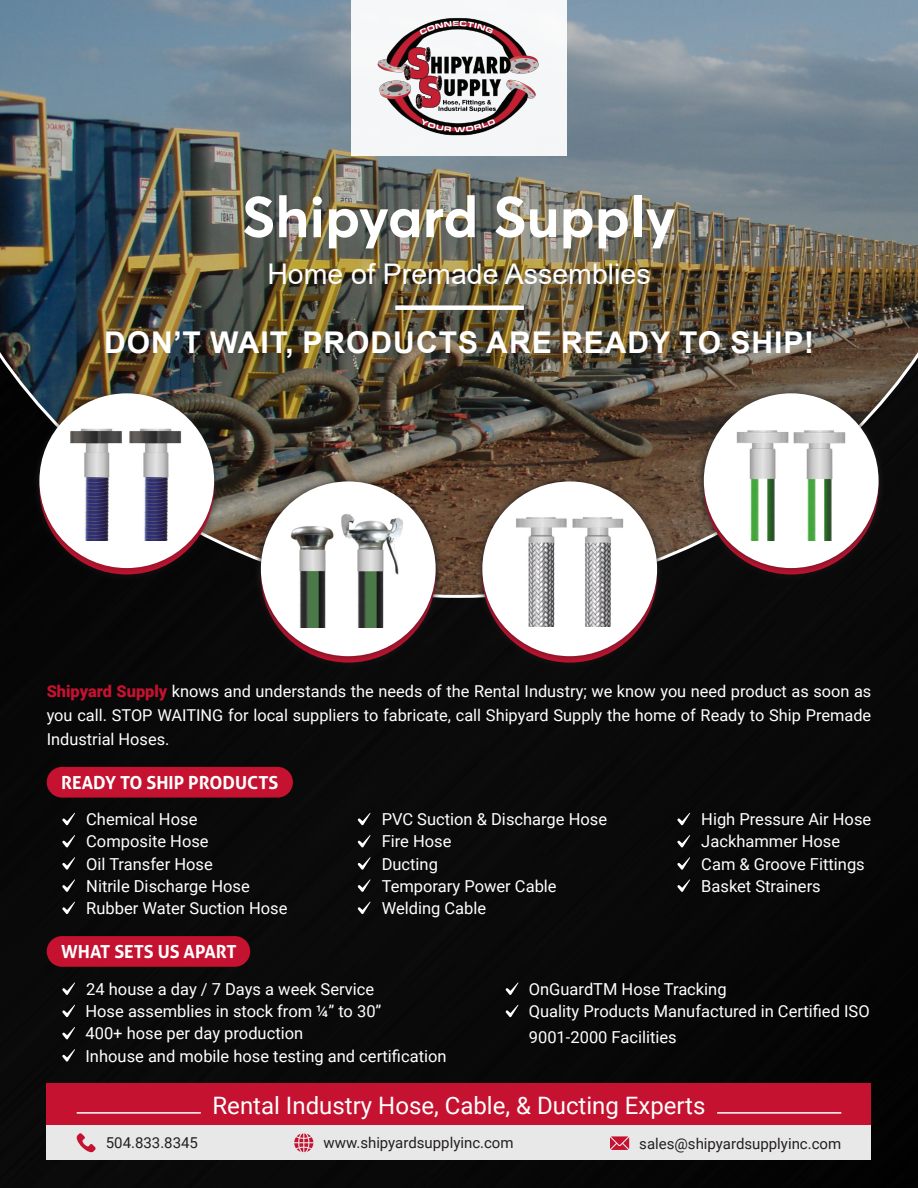
<style>
.page{position:relative;width:918px;height:1188px;background:#fff}
.page>*{position:absolute;margin:0;border:0;box-sizing:border-box;transform-origin:0 0}
.t1{font:700 57px "Averta";color:#fff}
.t2{font:700 30px "Arial";letter-spacing:.035em;color:#fff}
.t3{font:28.5px "Arial";color:#fff}
.t4{font:24px "Roboto";color:#fff}
.t5{font:700 18px "Aller";color:#fff}
.t6{font:16.5px/25.5px "Roboto";color:#fff}
.t7{font:16.35px/24px "Roboto";color:#fff;text-align:justify}
.t8{font:15px "Roboto";color:#231f20}
.s1{font-weight:900;color:#c41230}
</style>
<div class="page">
<div style="left:0;top:257px;width:918px;height:931px;background:#0a0a0a"></div>
<img style="left:0;top:0;width:918px;height:598px">
<div style="left:351px;top:0;width:216px;height:155px;background:#f5f7f7"></div>
<img style="left:377px;top:18px;width:162px;height:118px">
<div style="left:253px;top:474px;width:190px;height:190px;background:#231f20;opacity:.75"></div>
<div style="left:261px;top:481px;width:175px;height:175px;background:#fff;border-radius:50%"></div>
<img style="left:290px;top:513px;width:113px;height:114px">
<div style="left:475px;top:474px;width:190px;height:190px;background:#231f20;opacity:.75"></div>
<div style="left:482px;top:481px;width:175px;height:175px;background:#fff;border-radius:50%"></div>
<img style="left:516px;top:517px;width:108px;height:109px">
<div style="left:696px;top:392px;width:190px;height:190px;background:#0a0a0a"></div>
<div style="left:696px;top:385px;width:190px;height:191px;background:#231f20;opacity:.75"></div>
<div style="left:704px;top:393px;width:175px;height:175px;background:#fff;border-radius:50%"></div>
<img style="left:736px;top:430px;width:110px;height:111px">
<div style="left:32px;top:392px;width:190px;height:190px;background:#070707"></div>
<div style="left:32px;top:385px;width:190px;height:191px;background:#231f20;opacity:.54"></div>
<div style="left:39px;top:393px;width:175px;height:175px;background:#fff;border-radius:50%"></div>
<img style="left:70px;top:428px;width:112px;height:112px">
<div style="left:395px;top:305px;width:129px;height:5px;background:#fff"></div>
<div style="left:47px;top:936px;width:203px;height:31px;background:#c41230;border-radius:15px"></div>
<svg style="left:62px;top:983px;width:13px;height:12px"></svg>
<svg style="left:62px;top:1005px;width:13px;height:12px"></svg>
<svg style="left:62px;top:1027px;width:13px;height:12px"></svg>
<svg style="left:62px;top:1049px;width:13px;height:13px"></svg>
<svg style="left:506px;top:983px;width:12px;height:12px"></svg>
<svg style="left:506px;top:1005px;width:12px;height:12px"></svg>
<div style="left:47px;top:767px;width:246px;height:31px;background:#c41230;border-radius:15px"></div>
<svg style="left:62px;top:813px;width:13px;height:12px"></svg>
<svg style="left:62px;top:835px;width:13px;height:12px"></svg>
<svg style="left:62px;top:857px;width:13px;height:13px"></svg>
<svg style="left:62px;top:879px;width:13px;height:13px"></svg>
<svg style="left:62px;top:902px;width:13px;height:12px"></svg>
<svg style="left:358px;top:813px;width:13px;height:12px"></svg>
<svg style="left:358px;top:835px;width:13px;height:12px"></svg>
<svg style="left:358px;top:857px;width:13px;height:13px"></svg>
<svg style="left:358px;top:879px;width:13px;height:13px"></svg>
<svg style="left:358px;top:902px;width:13px;height:12px"></svg>
<div style="left:47px;top:1084px;width:824px;height:42px;background:#c41230"></div>
<div style="left:47px;top:1126px;width:824px;height:34px;background:#e8e8e8"></div>
<svg style="left:76px;top:1133px;width:20px;height:20px"></svg>
<svg style="left:294px;top:1133px;width:19px;height:19px"></svg>
<svg style="left:568px;top:812px;width:303px;height:338px"></svg>
<hr style="left:77px;top:1112px;width:124px;height:2px;background:#fff">
<hr style="left:717px;top:1112px;width:124px;height:2px;background:#fff">
<p class="t1" style="left:242px;top:181px;width:435px">Shipyard Supply</p>
<p class="t3" style="left:267px;top:255px;width:385px">Home of Premade Assemblies</p>
<p class="t2" style="left:104px;top:321px;width:711px">DON’T WAIT, PRODUCTS ARE READY TO SHIP!</p>
<p class="t7" style="left:47px;top:678px;width:826px"><span class="s1">Shipyard Supply</span> knows and understands the needs of the Rental Industry; we know you need product as soon as you call. STOP WAITING for local suppliers to fabricate, call Shipyard Supply the home of Ready to Ship Premade Industrial Hoses.</p>
<p class="t5" style="left:61px;top:771px;width:219px">READY TO SHIP PRODUCTS</p>
<p class="t6" style="left:86px;top:806px;width:113px">Chemical Hose</p>
<p class="t6" style="left:86px;top:828px;width:124px">Composite Hose</p>
<p class="t6" style="left:86px;top:850px;width:128px">Oil Transfer Hose</p>
<p class="t6" style="left:86px;top:873px;width:165px">Nitrile Discharge Hose</p>
<p class="t6" style="left:86px;top:895px;width:203px">Rubber Water Suction Hose</p>
<p class="t6" style="left:382px;top:806px;width:227px">PVC Suction &amp; Discharge Hose</p>
<p class="t6" style="left:382px;top:828px;width:71px">Fire Hose</p>
<p class="t6" style="left:382px;top:850px;width:58px">Ducting</p>
<p class="t6" style="left:382px;top:873px;width:177px">Temporary Power Cable</p>
<p class="t6" style="left:382px;top:895px;width:106px">Welding Cable</p>
<p class="t6" style="left:701px;top:806px;width:172px">High Pressure Air Hose</p>
<p class="t6" style="left:701px;top:828px;width:140px">Jackhammer Hose</p>
<p class="t6" style="left:701px;top:850px;width:165px">Cam &amp; Groove Fittings</p>
<p class="t6" style="left:701px;top:873px;width:121px">Basket Strainers</p>
<p class="t5" style="left:61px;top:941px;width:177px">WHAT SETS US APART</p>
<p class="t6" style="left:86px;top:976px;width:289px">24 house a day / 7 Days a week Service</p>
<p class="t6" style="left:85px;top:998px;width:298px">Hose assemblies in stock from ¼” to 30”</p>
<p class="t6" style="left:85px;top:1020px;width:219px">400+ hose per day production</p>
<p class="t6" style="left:85px;top:1042px;width:363px">Inhouse and mobile hose testing and certification</p>
<p class="t6" style="left:529px;top:976px;width:199px">OnGuardTM Hose Tracking</p>
<p class="t6" style="left:529px;top:998px;width:342px">Quality Products Manufactured in Certified ISO<br>9001-2000 Facilities</p>
<p class="t4" style="left:213px;top:1088px;width:495px">Rental Industry Hose, Cable, &amp; Ducting Experts</p>
<p class="t8" style="left:106px;top:1133px;width:94px">504.833.8345</p>
<p class="t8" style="left:323px;top:1133px;width:192px">www.shipyardsupplyinc.com</p>
<p class="t8" style="left:639px;top:1133px;width:204px">sales@shipyardsupplyinc.com</p>
</div>
